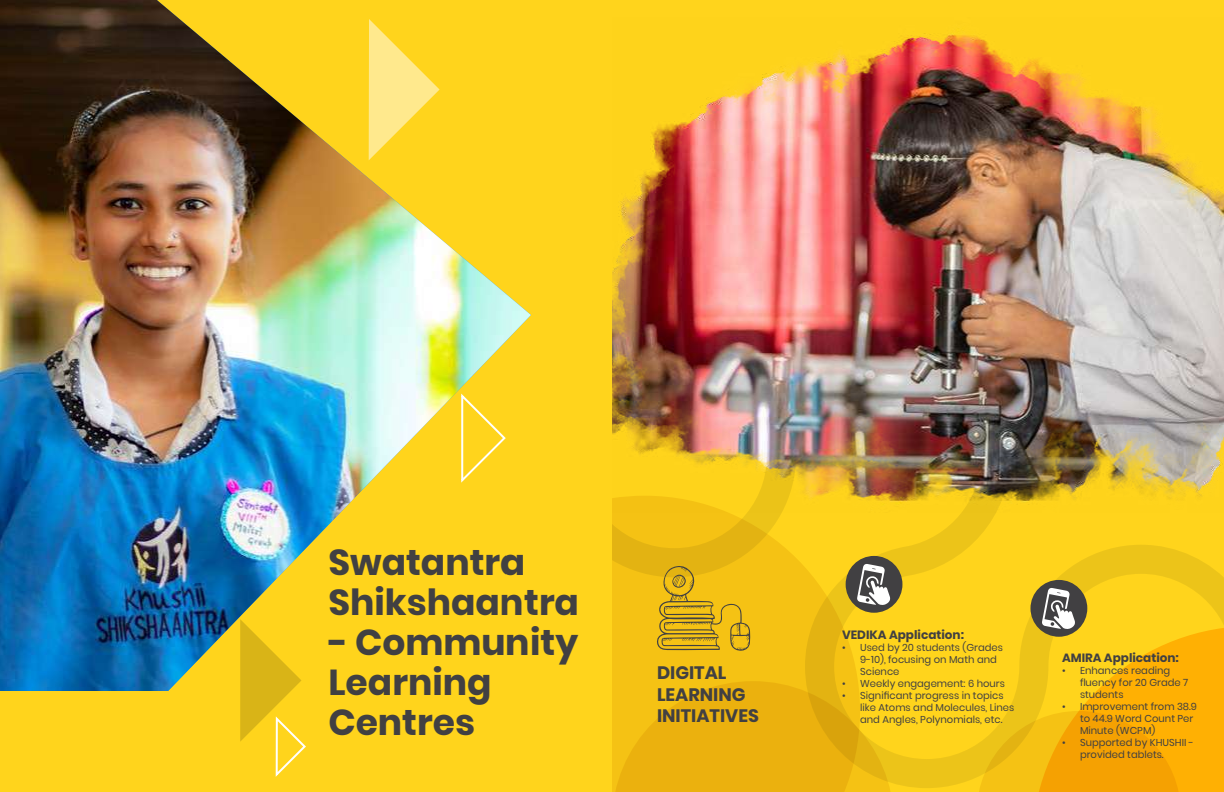
<style>
.page{position:relative;width:1224px;height:792px;background:#fff}
.page>*{position:absolute;margin:0;border:0;box-sizing:border-box;transform-origin:0 0}
.t1{font:700 36px/40px "Poppins";color:#414042}
.t2{font:700 18px/21.6px "Poppins";color:#414042}
.t3{font:700 12px "Poppins";color:#414042}
.t4{font:10px/12px "Poppins";color:#414042}
</style>
<div class="page">
<div style="left:0;top:0;width:612px;height:792px;background:#ffd41c"></div>
<img style="left:0;top:0;width:531px;height:691px">
<svg style="left:459px;top:391px;width:48px;height:92px"></svg>
<svg style="left:369px;top:19px;width:71px;height:141px"></svg>
<svg style="left:240px;top:619px;width:67px;height:158px"></svg>
<div style="left:612px;top:0;width:612px;height:792px;background:#ffd41c"></div>
<svg style="left:507px;top:496px;width:24px;height:195px"></svg>
<svg style="left:612px;top:788px;width:278px;height:4px"></svg>
<svg style="left:612px;top:512px;width:612px;height:276px"></svg>
<svg style="left:656px;top:565px;width:94px;height:86px;background:#d8ad1a"></svg>
<div style="left:846px;top:556px;width:56px;height:57px;background:#414042;border-radius:50%"></div>
<svg style="left:857px;top:564px;width:34px;height:41px"></svg>
<div style="left:1030px;top:580px;width:57px;height:57px;background:#414042;border-radius:50%"></div>
<svg style="left:977px;top:588px;width:247px;height:204px"></svg>
<img style="left:612px;top:33px;width:612px;height:479px">
<h1 class="t1" style="left:328px;top:542px;width:252px">Swatantra<br>Shikshaantra</h1>
<h1 class="t1" style="left:328px;top:622px;width:251px">- Community<br>Learning<br>Centres</h1>
<h2 class="t2" style="left:657px;top:662px;width:103px">DIGITAL<br>LEARNING<br>INITIATIVES</h2>
<p class="t3" style="left:842px;top:628px;width:123px">VEDIKA Application:</p>
<p class="t4" style="left:860px;top:642px;width:144px;text-indent:-18px">• Used by 20 students (Grades<br>9-10), focusing on Math and<br>Science</p>
<p class="t4" style="left:842px;top:678px;width:164px">• Weekly engagement: 6 hours</p>
<p class="t4" style="left:860px;top:690px;width:156px;text-indent:-18px">• Significant progress in topics like Atoms and Molecules, Lines and Angles, Polynomials, etc.</p>
<p class="t3" style="left:1062px;top:651px;width:118px">AMIRA Application:</p>
<p class="t4" style="left:1080px;top:665px;width:110px;text-indent:-18px">• Enhances reading fluency for 20 Grade 7 students</p>
<p class="t4" style="left:1080px;top:701px;width:118px;text-indent:-18px">• Improvement from 38.9 to 44.9 Word Count Per<br>Minute (WCPM)</p>
<p class="t4" style="left:1080px;top:737px;width:115px;text-indent:-18px">• Supported by KHUSHII - provided tablets.</p>
</div>
